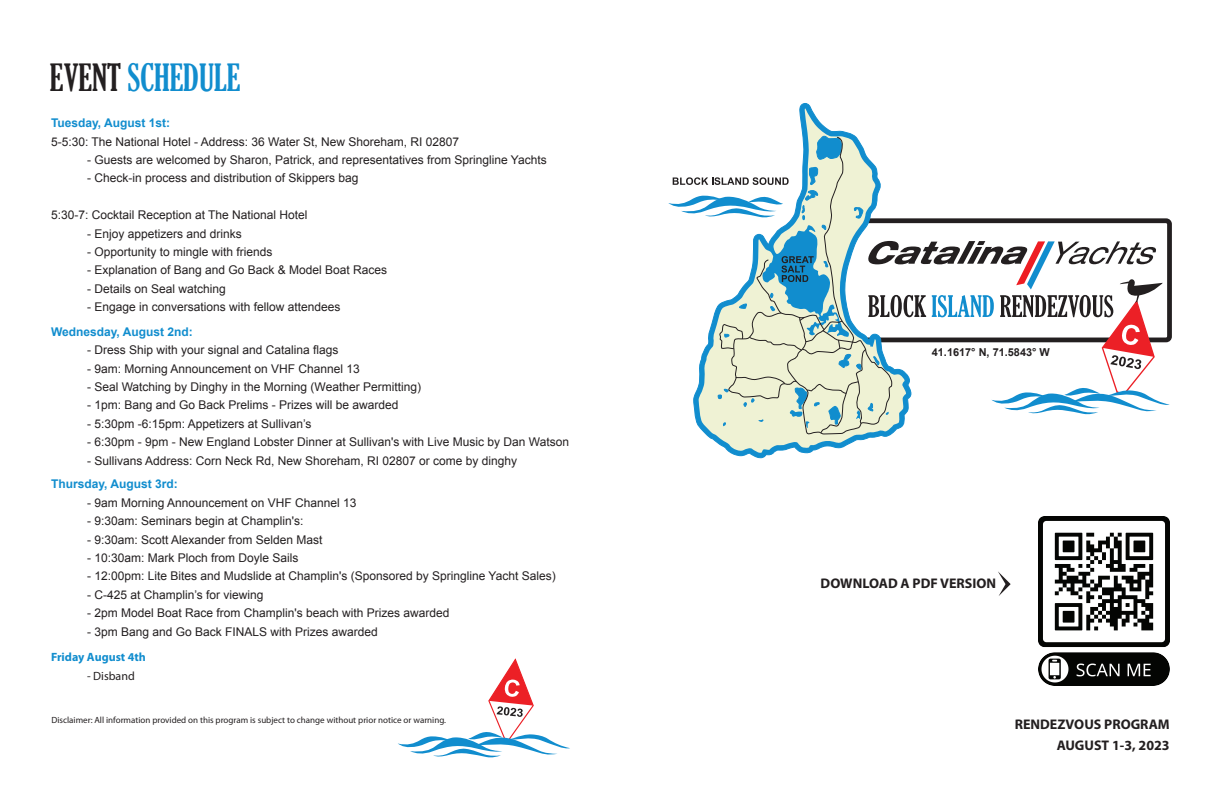
<style>
.page{position:relative;width:1224px;height:792px;background:#fff}
.page>*{position:absolute;margin:0;border:0;box-sizing:border-box;transform-origin:0 0}
.t1{font:extra-condensed 36px "Gloucester";color:#118dce}
.t2{font:700 14px/20.8px "Myriad Pro";color:#231f20;text-align:right}
.t3{font:12px "Arial";color:#231f20}
.t4{font:700 12px "Arial";color:#118dce}
.t5{font:700 12px "Myriad Pro";color:#118dce}
.t6{font:12px "Myriad Pro";color:#231f20}
.t7{font:700 10.9px "Arial";color:#231f20}
.t8{font:9px "Myriad Pro";color:#231f20}
.s1{color:#231f20}
</style>
<div class="page">
<svg style="left:398px;top:658px;width:172px;height:100px"></svg>
<svg style="left:706px;top:108px;width:185px;height:345px"></svg>
<svg style="left:668px;top:136px;width:502px;height:299px"></svg>
<svg style="left:998px;top:571px;width:13px;height:25px"></svg>
<img style="left:1039px;top:516px;width:131px;height:170px">
<h1 class="t1" style="left:50px;top:57px;width:192px"><span class="s1">EVENT</span> SCHEDULE</h1>
<p class="t4" style="left:51px;top:115px;width:121px">Tuesday, August 1st:</p>
<p class="t3" style="left:51px;top:133px;width:410px">5-5:30: The National Hotel - Address: 36 Water St, New Shoreham, RI 02807</p>
<p class="t3" style="left:87px;top:152px;width:461px">- Guests are welcomed by Sharon, Patrick, and representatives from Springline Yachts</p>
<p class="t3" style="left:87px;top:170px;width:273px">- Check-in process and distribution of Skippers bag</p>
<p class="t3" style="left:51px;top:207px;width:258px">5:30-7: Cocktail Reception at The National Hotel</p>
<p class="t3" style="left:87px;top:225px;width:156px">- Enjoy appetizers and drinks</p>
<p class="t3" style="left:87px;top:244px;width:187px">- Opportunity to mingle with friends</p>
<p class="t3" style="left:87px;top:262px;width:302px">- Explanation of Bang and Go Back &amp; Model Boat Races</p>
<p class="t3" style="left:87px;top:281px;width:140px">- Details on Seal watching</p>
<p class="t3" style="left:87px;top:299px;width:255px">- Engage in conversations with fellow attendees</p>
<p class="t4" style="left:51px;top:324px;width:143px">Wednesday, August 2nd:</p>
<p class="t3" style="left:87px;top:342px;width:253px">- Dress Ship with your signal and Catalina flags</p>
<p class="t3" style="left:87px;top:360px;width:274px">- 9am: Morning Announcement on VHF Channel 13</p>
<p class="t3" style="left:87px;top:379px;width:336px">- Seal Watching by Dinghy in the Morning (Weather Permitting)</p>
<p class="t3" style="left:87px;top:397px;width:313px">- 1pm: Bang and Go Back Prelims - Prizes will be awarded</p>
<p class="t3" style="left:87px;top:416px;width:226px">- 5:30pm -6:15pm: Appetizers at Sullivan’s</p>
<p class="t3" style="left:87px;top:434px;width:484px">- 6:30pm - 9pm - New England Lobster Dinner at Sullivan's with Live Music by Dan Watson</p>
<p class="t3" style="left:87px;top:452px;width:432px">- Sullivans Address: Corn Neck Rd, New Shoreham, RI 02807 or come by dinghy</p>
<p class="t4" style="left:51px;top:476px;width:128px">Thursday, August 3rd:</p>
<p class="t3" style="left:87px;top:495px;width:271px">- 9am Morning Announcement on VHF Channel 13</p>
<p class="t3" style="left:87px;top:513px;width:218px">- 9:30am: Seminars begin at Champlin's:</p>
<p class="t3" style="left:87px;top:531px;width:237px">- 9:30am: Scott Alexander from Selden Mast</p>
<p class="t3" style="left:87px;top:550px;width:213px">- 10:30am: Mark Ploch from Doyle Sails</p>
<p class="t3" style="left:87px;top:568px;width:470px">- 12:00pm: Lite Bites and Mudslide at Champlin's (Sponsored by Springline Yacht Sales)</p>
<p class="t3" style="left:87px;top:587px;width:178px">- C-425 at Champlin’s for viewing</p>
<p class="t3" style="left:87px;top:605px;width:364px">- 2pm Model Boat Race from Champlin's beach with Prizes awarded</p>
<p class="t3" style="left:87px;top:623px;width:292px">- 3pm Bang and Go Back FINALS with Prizes awarded</p>
<p class="t5" style="left:51px;top:649px;width:96px">Friday August 4th</p>
<p class="t6" style="left:87px;top:668px;width:49px">- Disband</p>
<p class="t8" style="left:51px;top:715px;width:396px">Disclaimer: All information provided on this program is subject to change without prior notice or warning.</p>
<p class="t7" style="left:932px;top:345px;width:120px">41.1617° N, 71.5843° W</p>
<p class="t2" style="left:821px;top:572px;width:177px">DOWNLOAD A PDF VERSION</p>
<p class="t2" style="left:1015px;top:714px;width:156px">RENDEZVOUS PROGRAM<br>AUGUST 1-3, 2023</p>
</div>
